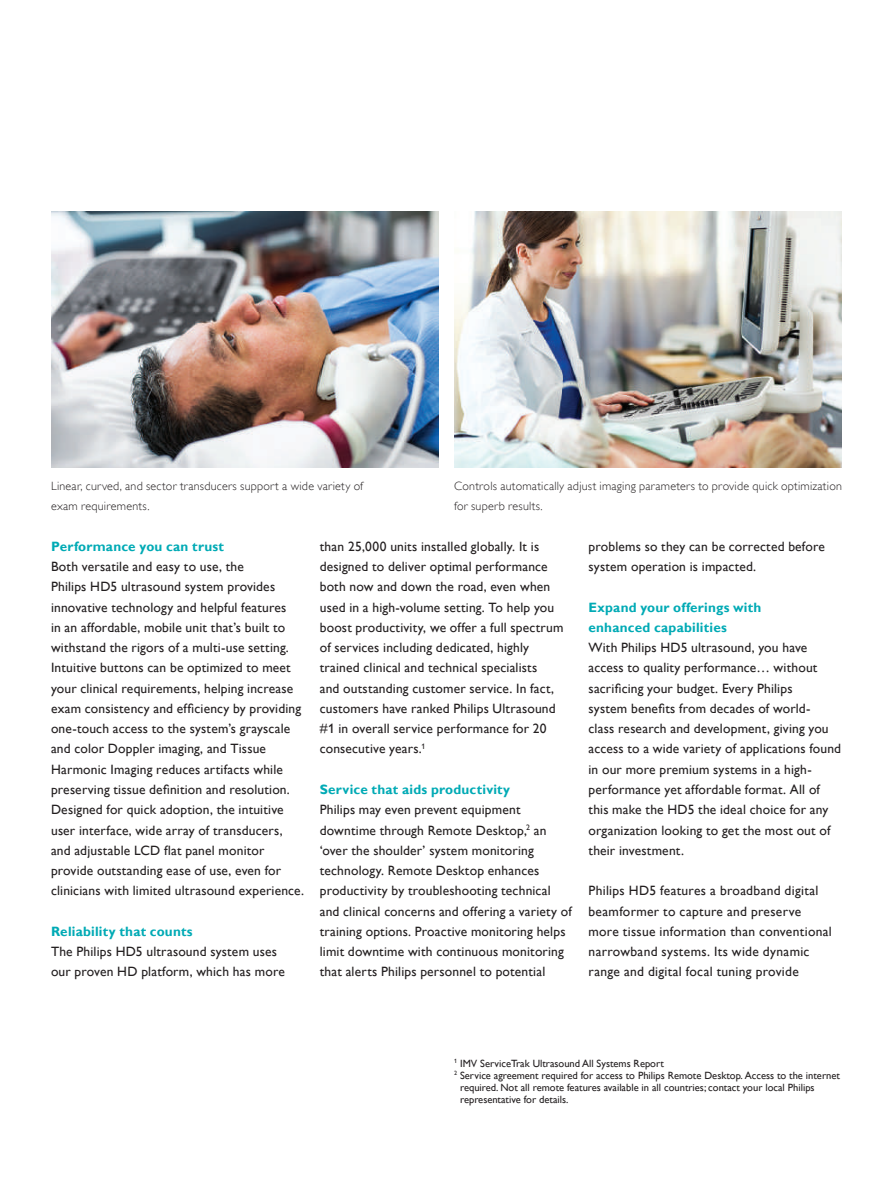
<style>
.page{position:relative;width:893px;height:1187px;background:#fff}
.page>*{position:absolute;margin:0;border:0;box-sizing:border-box;transform-origin:0 0}
.t1{font:13.5px/20.2px "Gill Sans Alt One WGL";letter-spacing:.015em;color:#231f20}
.t2{font:700 13.5px/20.2px "Gill Sans Alt One WGL";letter-spacing:.015em;color:#00aab5}
.t3{font:12px/20.2px "Gill Sans Alt One WGL Light";letter-spacing:.02em;color:#231f20}
.t4{font:10.5px "Gill Sans Alt One WGL";color:#231f20}
</style>
<div class="page">
<img style="left:51px;top:211px;width:388px;height:257px">
<img style="left:454px;top:211px;width:388px;height:257px">
<p class="t3" style="left:51px;top:476px;width:314px">Linear, curved, and sector transducers support a wide variety of exam requirements.</p>
<p class="t3" style="left:454px;top:476px;width:389px">Controls automatically adjust imaging parameters to provide quick optimization for superb results.</p>
<p class="t2" style="left:51px;top:536px;width:175px">Performance you can trust</p>
<p class="t1" style="left:51px;top:556px;width:255px">Both versatile and easy to use, the<br>Philips HD5 ultrasound system provides innovative technology and helpful features<br>in an affordable, mobile unit that’s built to withstand the rigors of a multi-use setting.<br>Intuitive buttons can be optimized to meet your clinical requirements, helping increase exam consistency and efficiency by providing one-touch access to the system’s grayscale and color Doppler imaging, and Tissue Harmonic Imaging reduces artifacts while preserving tissue definition and resolution.<br>Designed for quick adoption, the intuitive user interface, wide array of transducers, and adjustable LCD flat panel monitor provide outstanding ease of use, even for clinicians with limited ultrasound experience.</p>
<p class="t2" style="left:51px;top:920px;width:143px">Reliability that counts</p>
<p class="t1" style="left:51px;top:941px;width:235px">The Philips HD5 ultrasound system uses our proven HD platform, which has more</p>
<p class="t1" style="left:320px;top:536px;width:245px">than 25,000 units installed globally. It is designed to deliver optimal performance both now and down the road, even when used in a high-volume setting. To help you boost productivity, we offer a full spectrum of services including dedicated, highly trained clinical and technical specialists<br>and outstanding customer service. In fact, customers have ranked Philips Ultrasound #1 in overall service performance for 20 consecutive years.<sup>1</sup></p>
<p class="t2" style="left:320px;top:779px;width:192px">Service that aids productivity</p>
<p class="t1" style="left:320px;top:799px;width:254px">Philips may even prevent equipment downtime through Remote Desktop,<sup>2</sup> an ‘over the shoulder’ system monitoring technology. Remote Desktop enhances productivity by troubleshooting technical and clinical concerns and offering a variety of training options. Proactive monitoring helps limit downtime with continuous monitoring that alerts Philips personnel to potential</p>
<p class="t1" style="left:588px;top:536px;width:238px">problems so they can be corrected before system operation is impacted.</p>
<p class="t2" style="left:588px;top:596px;width:174px">Expand your offerings with enhanced capabilities</p>
<p class="t1" style="left:588px;top:637px;width:254px">With Philips HD5 ultrasound, you have access to quality performance… without sacrificing your budget. Every Philips<br>system benefits from decades of world-<br>class research and development, giving you access to a wide variety of applications found in our more premium systems in a high&shy;performance yet affordable format. All of this make the HD5 the ideal choice for any organization looking to get the most out of their investment.</p>
<p class="t1" style="left:588px;top:880px;width:245px">Philips HD5 features a broadband digital beamformer to capture and preserve more tissue information than conventional narrowband systems. Its wide dynamic range and digital focal tuning provide</p>
<p class="t4" style="left:454px;top:1055px;width:211px"><sup>1</sup> IMV ServiceTrak Ultrasound All Systems Report</p>
<p class="t4" style="left:454px;top:1067px;width:387px"><sup>2</sup> Service agreement required for access to Philips Remote Desktop. Access to the internet</p>
<p class="t4" style="left:460px;top:1079px;width:356px">required. Not all remote features available in all countries; contact your local Philips</p>
<p class="t4" style="left:460px;top:1091px;width:110px">representative for details.</p>
</div>
